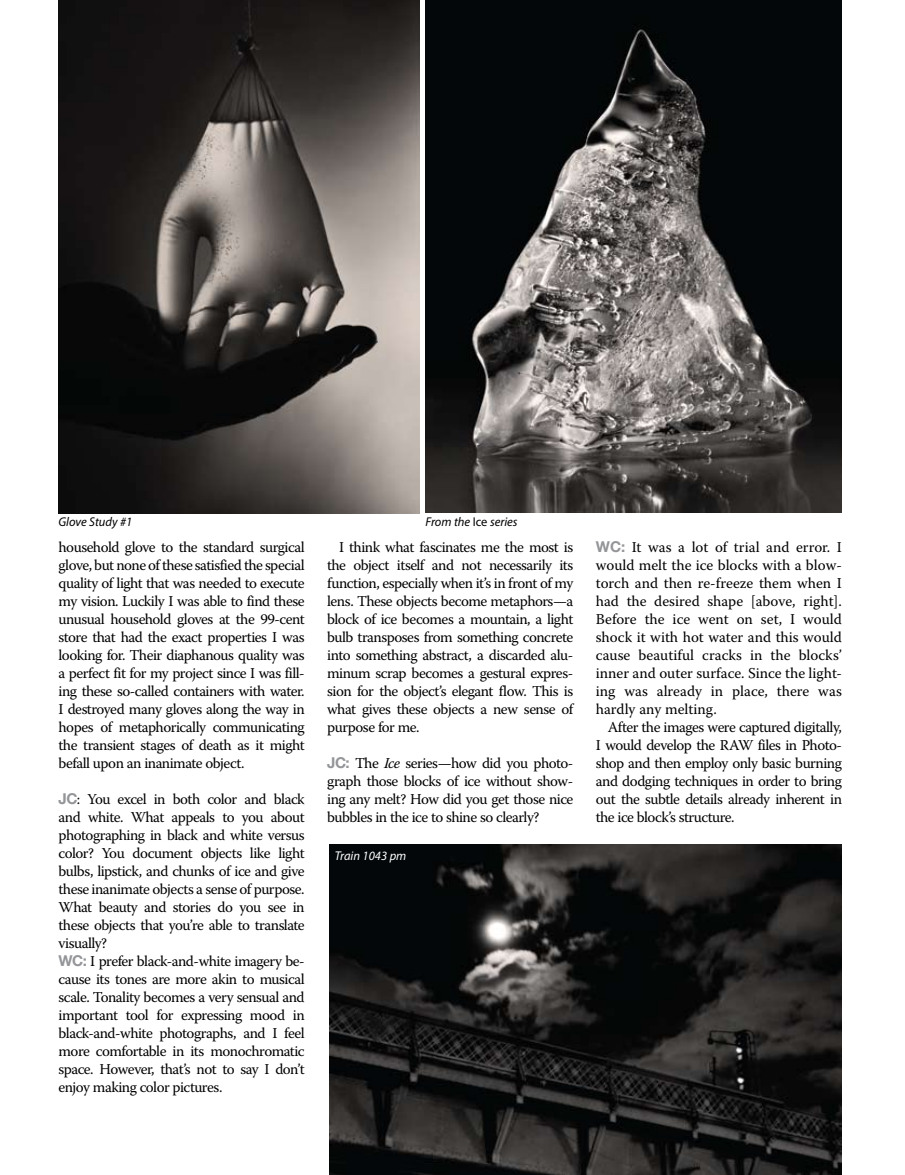
<style>
.page{position:relative;width:905px;height:1175px;background:#fff}
.page>*{position:absolute;margin:0;border:0;box-sizing:border-box;transform-origin:0 0}
.t1{font:15px/18px "Warnock Pro";letter-spacing:-.035em;color:#000;text-align:justify}
.t2{font:italic 12.75px "Myriad Pro";color:#000}
.t3{font:italic 12.75px "Myriad Pro";color:#fff}
.s1{font-style:normal}
.s2{font-family:"Helvetica Neue LT Std";font-weight:700;color:#939598}
.s3{font-style:italic}
</style>
<div class="page">
<img style="left:58px;top:0;width:361px;height:513px">
<img style="left:425px;top:0;width:417px;height:513px">
<img style="left:330px;top:844px;width:512px;height:330px">
<p class="t2" style="left:58px;top:513px;width:75px">Glove Study #1</p>
<p class="t2" style="left:425px;top:513px;width:94px">From the <span class="s1">Ice</span> series</p>
<p class="t1" style="left:59px;top:538px;width:248px">household glove to the standard surgical glove, but none of these satisfied the special quality of light that was needed to execute my vision. Luckily I was able to find these unusual household gloves at the 99-cent store that had the exact properties I was looking for. Their diaphanous quality was a perfect fit for my project since I was fill&shy;ing these so-called containers with water.<br>I destroyed many gloves along the way in hopes of metaphorically communicating the transient stages of death as it might befall upon an inanimate object.</p>
<p class="t1" style="left:59px;top:790px;width:248px;text-align:left"><span class="s2">JC</span>: You excel in both color and black and white. What appeals to you about photographing in black and white versus color? You document objects like light bulbs, lipstick, and chunks of ice and give these inanimate objects a sense of purpose.<br>What beauty and stories do you see in these objects that you’re able to translate visually?<br><span class="s2">WC:</span> I prefer black-and-white imagery be&shy;cause its tones are more akin to musical scale. Tonality becomes a very sensual and important tool for expressing mood in black-and-white photographs, and I feel more comfortable in its monochromatic space. However, that’s not to say I don’t enjoy making color pictures.</p>
<p class="t1" style="left:327px;top:538px;width:248px;text-indent:12px">I think what fascinates me the most is the object itself and not necessarily its function, especially when it’s in front of my lens. These objects become metaphors—a block of ice becomes a mountain, a light bulb transposes from something concrete into something abstract, a discarded alu&shy;minum scrap becomes a gestural expres&shy;sion for the object’s elegant flow. This is what gives these objects a new sense of purpose for me.</p>
<p class="t1" style="left:327px;top:754px;width:248px"><span class="s2">JC:</span> The <span class="s3">Ice</span> series—how did you photo&shy;graph those blocks of ice without show&shy;ing any melt? How did you get those nice bubbles in the ice to shine so clearly?</p>
<p class="t3" style="left:335px;top:848px;width:73px">Train 1043 pm</p>
<p class="t1" style="left:596px;top:538px;width:248px"><span class="s2">WC:</span> It was a lot of trial and error. I would melt the ice blocks with a blow&shy;torch and then re-freeze them when I had the desired shape [above, right].<br>Before the ice went on set, I would shock it with hot water and this would cause beautiful cracks in the blocks’ inner and outer surface. Since the light&shy;ing was already in place, there was hardly any melting.</p>
<p class="t1" style="left:596px;top:718px;width:248px;text-indent:12px">After the images were captured digitally, I would develop the RAW files in Photo&shy;shop and then employ only basic burning and dodging techniques in order to bring out the subtle details already inherent in the ice block’s structure.</p>
</div>
